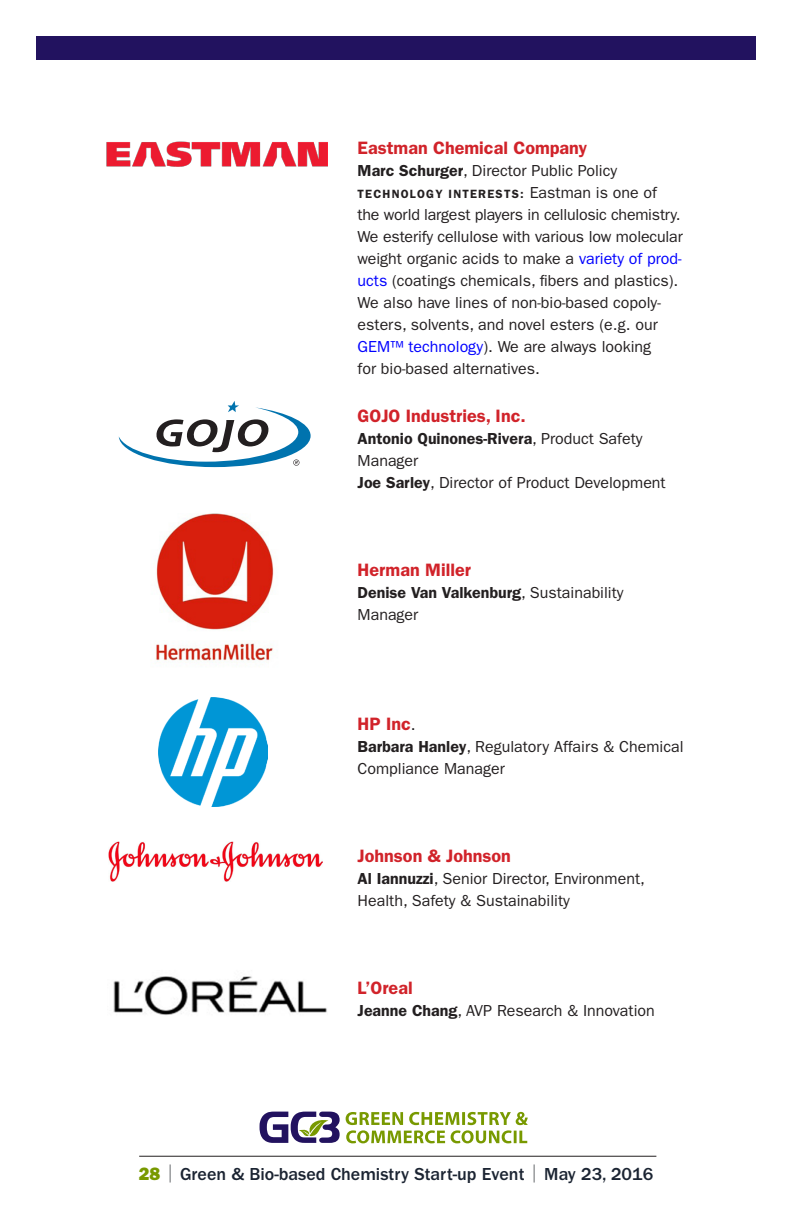
<style>
.page{position:relative;width:792px;height:1224px;background:#fff}
.page>*{position:absolute;margin:0;border:0;box-sizing:border-box;transform-origin:0 0}
.t1{font:600 18px "ITC Franklin Gothic Std";color:#d1232a}
.t2{font:500 18px "ITC Franklin Gothic Std";color:#1b2432}
.t3{font:16px/22px "ITC Franklin Gothic Std";color:#231f20}
.t4{font:600 16px/22px "ITC Franklin Gothic Std";color:#231f20}
.t5{font:600 12px "ITC Franklin Gothic Std";letter-spacing:.1em;color:#231f20}
.s1{font-weight:600}
.s2{font-weight:400;font-size:16px}
.s3{color:#00f}
.s4{font-weight:400}
.s5{font-weight:400;font-size:16px;color:#231f20}
.s6{font-family:"ITC Franklin Gothic Std Hvy";font-weight:400;color:#789900}
.s7{font-weight:400;font-stretch:condensed;color:#808285}
</style>
<div class="page">
<svg style="left:260px;top:1112px;width:80px;height:31px"></svg>
<svg style="left:346px;top:1112px;width:182px;height:31px"></svg>
<hr style="left:139px;top:1156px;width:517px;height:1px;background:#231f20">
<img style="left:107px;top:142px;width:221px;height:25px">
<img style="left:155px;top:513px;width:119px;height:150px">
<img style="left:158px;top:697px;width:110px;height:110px">
<img style="left:108px;top:841px;width:215px;height:40px">
<img style="left:113px;top:976px;width:214px;height:39px">
<svg style="left:119px;top:401px;width:192px;height:66px"></svg>
<div style="left:36px;top:36px;width:720px;height:24px;background:#22125f"></div>
<p class="t1" style="left:358px;top:137px;width:231px">Eastman Chemical Company</p>
<p class="t3" style="left:358px;top:160px;width:261px"><span class="s1">Marc Schurger</span>, Director Public Policy</p>
<p class="t5" style="left:358px;top:187px;width:301px">TECHNOLOGY INTERESTS: <span class="s2">Eastman is one of</span></p>
<p class="t3" style="left:358px;top:204px;width:327px">the world largest players in cellulosic chemistry.<br>We esterify cellulose with various low molecular weight organic acids to make a <span class="s3">variety of prod&shy;ucts</span> (coatings chemicals, fibers and plastics).<br>We also have lines of non-bio-based copoly&shy;esters, solvents, and novel esters (e.g. our <span class="s3">GEM™ technology</span>). We are always looking<br>for bio-based alternatives.</p>
<p class="t1" style="left:358px;top:406px;width:170px">GOJO Industries, Inc.</p>
<p class="t4" style="left:358px;top:428px;width:286px">Antonio Quinones-Rivera<span class="s4">, Product Safety<br>Manager</span></p>
<p class="t3" style="left:358px;top:472px;width:310px"><span class="s1">Joe Sarley</span>, Director of Product Development</p>
<p class="t1" style="left:358px;top:560px;width:115px">Herman Miller</p>
<p class="t3" style="left:358px;top:582px;width:268px"><span class="s1">Denise Van Valkenburg</span>, Sustainability<br>Manager</p>
<p class="t1" style="left:358px;top:714px;width:60px">HP Inc<span class="s5">.</span></p>
<p class="t3" style="left:358px;top:736px;width:327px"><span class="s1">Barbara Hanley</span>, Regulatory Affairs &amp; Chemical<br>Compliance Manager</p>
<p class="t1" style="left:358px;top:846px;width:155px">Johnson &amp; Johnson</p>
<p class="t3" style="left:358px;top:868px;width:289px"><span class="s1">Al Iannuzzi</span>, Senior Director, Environment,<br>Health, Safety &amp; Sustainability</p>
<p class="t1" style="left:358px;top:978px;width:57px">L’Oreal</p>
<p class="t3" style="left:358px;top:1000px;width:299px"><span class="s1">Jeanne Chang</span>, AVP Research &amp; Innovation</p>
<p class="t2" style="left:139px;top:1164px;width:516px"><span class="s6">28</span> <span class="s7">|</span> Green &amp; Bio-based Chemistry Start-up Event <span class="s7">|</span> May 23, 2016</p>
</div>
